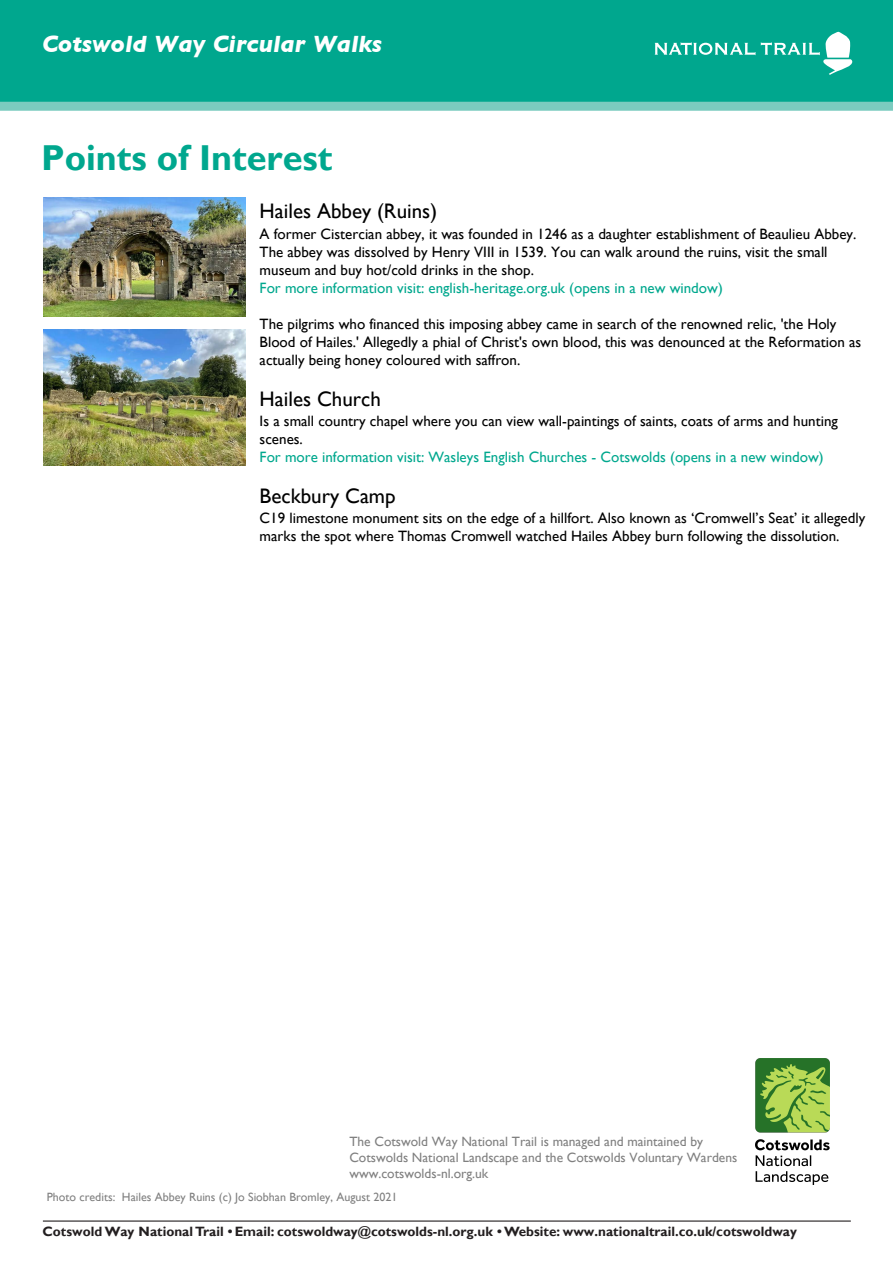
<style>
.page{position:relative;width:893px;height:1263px;background:#fff}
.page>*{position:absolute;margin:0;border:0;box-sizing:border-box;transform-origin:0 0}
.t1{font:700 36px "Gill Sans";color:#00a78e}
.t2{font:italic 700 24px "Gill Sans";color:#fff}
.t3{font:21px "Gill Sans";color:#000}
.t4{font:15px/18px "Gill Sans";color:#000}
.t5{font:13.5px/16.2px "Gill Sans";color:#808080}
.t6{font:700 13.5px "Gill Sans";color:#231f20}
.t7{font:12px "Gill Sans";color:#808080}
.s1{color:#00a88e}
</style>
<div class="page">
<div style="left:0;top:0;width:893px;height:105px;background:#00a78e"></div>
<svg style="left:655px;top:42px;width:100px;height:13px"></svg>
<svg style="left:761px;top:32px;width:91px;height:43px"></svg>
<div style="left:0;top:102px;width:893px;height:9px;background:#7bcbbf"></div>
<hr style="left:43px;top:1220px;width:808px;height:1px;background:#231f20">
<img style="left:44px;top:198px;width:201px;height:118px">
<img style="left:43px;top:329px;width:203px;height:136px">
<img style="left:755px;top:1058px;width:75px;height:126px">
<h2 class="t2" style="left:42px;top:30px;width:341px">Cotswold Way Circular Walks</h2>
<p class="t1" style="left:41px;top:136px;width:293px">Points of Interest</p>
<p class="t3" style="left:260px;top:199px;width:179px">Hailes Abbey (Ruins)</p>
<p class="t4" style="left:260px;top:225px;width:598px">A former Cistercian abbey, it was founded in 1246 as a daughter establishment of Beaulieu Abbey.<br>The abbey was dissolved by Henry VIII in 1539. You can walk around the ruins, visit the small museum and buy hot/cold drinks in the shop.<br><span class="s1">For more information visit: english-heritage.org.uk (opens in a new window)</span></p>
<p class="t4" style="left:260px;top:315px;width:603px">The pilgrims who financed this imposing abbey came in search of the renowned relic, 'the Holy<br>Blood of Hailes.' Allegedly a phial of Christ's own blood, this was denounced at the Reformation as actually being honey coloured with saffron.</p>
<p class="t3" style="left:260px;top:386px;width:123px">Hailes Church</p>
<p class="t4" style="left:260px;top:412px;width:580px">Is a small country chapel where you can view wall-paintings of saints, coats of arms and hunting scenes.<br><span class="s1">For more information visit: Wasleys English Churches - Cotswolds (opens in a new window)</span></p>
<p class="t3" style="left:260px;top:484px;width:138px">Beckbury Camp</p>
<p class="t4" style="left:260px;top:510px;width:607px">C19 limestone monument sits on the edge of a hillfort. Also known as ‘Cromwell’s Seat’ it allegedly marks the spot where Thomas Cromwell watched Hailes Abbey burn following the dissolution.</p>
<p class="t5" style="left:349px;top:1133px;width:390px">The Cotswold Way National Trail is managed and maintained by<br>Cotswolds National Landscape and the Cotswolds Voluntary Wardens www.cotswolds-nl.org.uk</p>
<p class="t7" style="left:47px;top:1190px;width:352px">Photo credits: Hailes Abbey Ruins (c) Jo Siobhan Bromley, August 2021</p>
<p class="t6" style="left:43px;top:1223px;width:756px">Cotswold Way National Trail • Email: cotswoldway@cotswolds-nl.org.uk • Website: www.nationaltrail.co.uk/cotswoldway</p>
</div>
